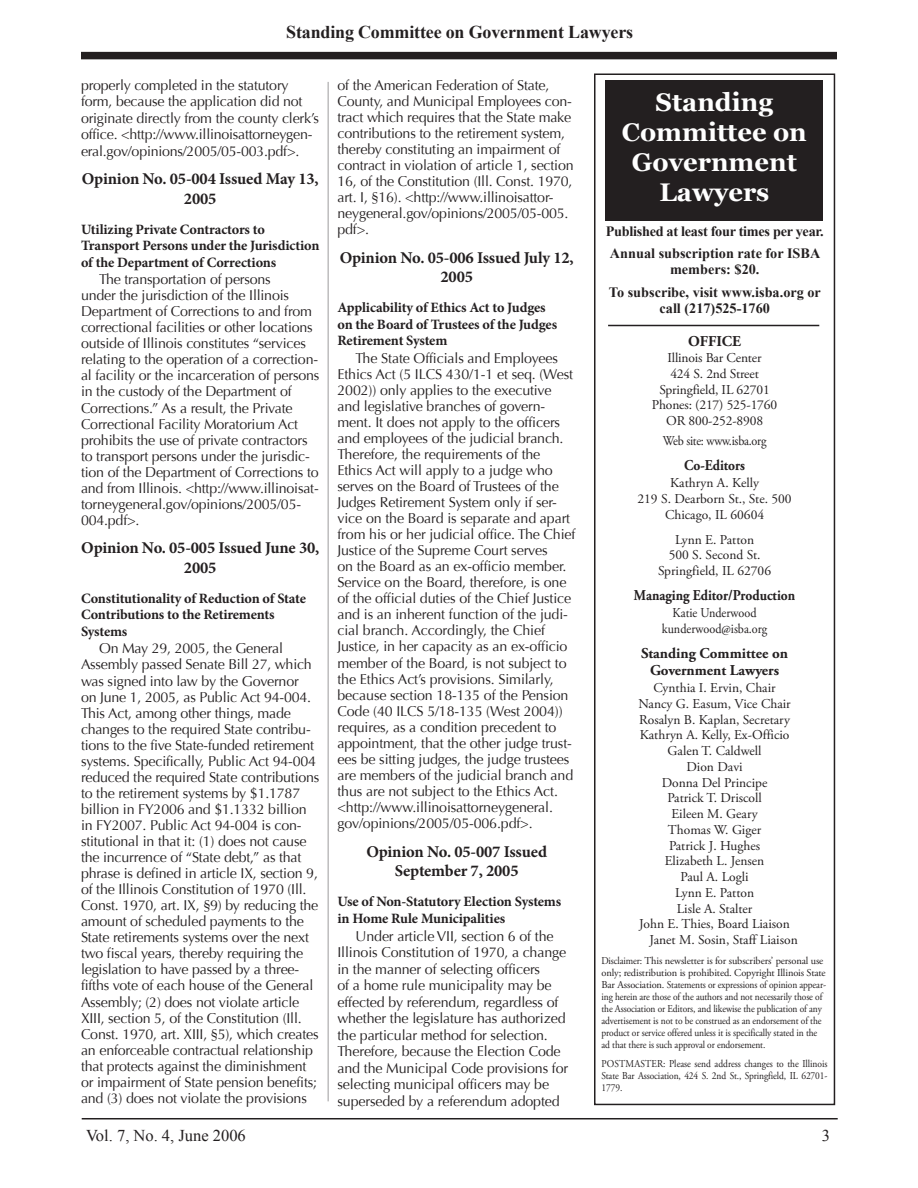
<style>
.page{position:relative;width:918px;height:1188px;background:#fff}
.page>*{position:absolute;margin:0;border:0;box-sizing:border-box;transform-origin:0 0}
.t1{font:700 25.5px/30px "Georgia";color:#fff;text-align:center}
.sub_headings{font:700 18px "Times New Roman";letter-spacing:-.01em;color:#231f20}
.sub_headings-2{font:700 16.5px/19.5px "Minion Pro";letter-spacing:-.01em;color:#231f20;text-align:center}
.t2{font:16.5px "Times New Roman";color:#231f20}
.t3{font:700 15px/16.5px "Adobe Garamond Pro";color:#231f20;text-align:center}
.t4{font:700 15px "Adobe Garamond Pro";color:#231f20;scale:.9 1}
.body_copy{font:14.25px/16px "Optima";letter-spacing:-.015em;color:#231f20}
.sub-sub_heading{font:700 14.25px/16.5px "Minion Pro";letter-spacing:-.015em;color:#231f20}
.t5{font:700 14.25px/15.8px "Times New Roman";color:#231f20;text-align:center}
.t6{font:700 14.25px "Times New Roman";letter-spacing:-.02em;color:#231f20}
.t7{font:13.5px/15.8px "Adobe Garamond Pro";color:#231f20;text-align:center}
.t8{font:13.5px "Adobe Garamond Pro";color:#231f20;scale:.9 1}
.t9{font:13.5px "Adobe Garamond Pro";letter-spacing:-.02em;color:#231f20;scale:.9 1}
.t10{font:10.5px/12px "Adobe Garamond Pro";letter-spacing:-.01em;color:#231f20;scale:.9 1}
</style>
<div class="page">
<div style="left:81px;top:52px;width:756px;height:7px;background:#231f20"></div>
<hr style="left:82px;top:1118px;width:756px;height:1px;background:#231f20">
<div style="left:594px;top:74px;width:241px;height:1031px;border:2px solid #231f20"></div>
<div style="left:606px;top:80px;width:217px;height:140px;background:#231f20"></div>
<hr style="left:608px;top:325px;width:211px;height:1px;background:#231f20">
<hr style="left:327px;top:82px;width:2px;height:1019px;background:#231f20">
<p class="sub_headings" style="left:286px;top:21px;width:348px">Standing Committee on Government Lawyers</p>
<p class="body_copy" style="left:81px;top:77px;width:240px;line-height:16.5px">properly completed in the statutory form, because the application did not originate directly from the county clerk’s office. &lt;http://www.illinoisattorneygen&shy;eral.gov/opinions/2005/05-003.pdf&gt;.</p>
<p class="sub_headings-2" style="left:82px;top:169px;width:238px">Opinion No. 05-004 Issued May 13,<br>2005</p>
<p class="sub-sub_heading" style="left:81px;top:221px;width:240px">Utilizing Private Contractors to<br>Transport Persons under the Jurisdiction of the Department of Corrections</p>
<p class="body_copy" style="left:81px;top:271px;width:240px;text-indent:18px">The transportation of persons<br>under the jurisdiction of the Illinois Department of Corrections to and from correctional facilities or other locations outside of Illinois constitutes “services relating to the operation of a correction&shy;al facility or the incarceration of persons in the custody of the Department of Corrections.” As a result, the Private Correctional Facility Moratorium Act prohibits the use of private contractors to transport persons under the jurisdic&shy;tion of the Department of Corrections to and from Illinois. &lt;http://www.illinoisat&shy;torneygeneral.gov/opinions/2005/05- 004.pdf&gt;.</p>
<p class="sub_headings-2" style="left:81px;top:538px;width:240px">Opinion No. 05-005 Issued June 30,<br>2005</p>
<p class="sub-sub_heading" style="left:81px;top:590px;width:226px">Constitutionality of Reduction of State<br>Contributions to the Retirements<br>Systems</p>
<p class="body_copy" style="left:81px;top:641px;width:240px;text-indent:18px">On May 29, 2005, the General Assembly passed Senate Bill 27, which was signed into law by the Governor<br>on June 1, 2005, as Public Act 94-004.<br>This Act, among other things, made changes to the required State contribu&shy;tions to the five State-funded retirement systems. Specifically, Public Act 94-004 reduced the required State contributions to the retirement systems by $1.1787 billion in FY2006 and $1.1332 billion in FY2007. Public Act 94-004 is con&shy;stitutional in that it: (1) does not cause the incurrence of “State debt,” as that phrase is defined in article IX, section 9, of the Illinois Constitution of 1970 (Ill.<br>Const. 1970, art. IX, §9) by reducing the amount of scheduled payments to the State retirements systems over the next two fiscal years, thereby requiring the legislation to have passed by a three&shy;fifths vote of each house of the General Assembly; (2) does not violate article XIII, section 5, of the Constitution (Ill.<br>Const. 1970, art. XIII, §5), which creates an enforceable contractual relationship that protects against the diminishment or impairment of State pension benefits; and (3) does not violate the provisions</p>
<p class="t2" style="left:86px;top:1126px;width:161px">Vol. 7, No. 4, June 2006</p>
<p class="body_copy" style="left:338px;top:77px;width:238px">of the American Federation of State, County, and Municipal Employees con&shy;tract which requires that the State make contributions to the retirement system, thereby constituting an impairment of contract in violation of article 1, section 16, of the Constitution (Ill. Const. 1970, art. I, §16). &lt;http://www.illinoisattor&shy;neygeneral.gov/opinions/2005/05-005. pdf&gt;.</p>
<p class="sub_headings-2" style="left:340px;top:247px;width:236px">Opinion No. 05-006 Issued July 12,<br>2005</p>
<p class="sub-sub_heading" style="left:338px;top:299px;width:221px">Applicability of Ethics Act to Judges on the Board of Trustees of the Judges<br>Retirement System</p>
<p class="body_copy" style="left:338px;top:350px;width:239px;text-indent:18px">The State Officials and Employees Ethics Act (5 ILCS 430/1-1 et seq. (West 2002)) only applies to the executive and legislative branches of govern&shy;ment. It does not apply to the officers and employees of the judicial branch.<br>Therefore, the requirements of the Ethics Act will apply to a judge who serves on the Board of Trustees of the Judges Retirement System only if ser&shy;vice on the Board is separate and apart from his or her judicial office. The Chief Justice of the Supreme Court serves<br>on the Board as an ex-officio member.<br>Service on the Board, therefore, is one of the official duties of the Chief Justice and is an inherent function of the judi&shy;cial branch. Accordingly, the Chief Justice, in her capacity as an ex-officio member of the Board, is not subject to the Ethics Act’s provisions. Similarly, because section 18-135 of the Pension Code (40 ILCS 5/18-135 (West 2004)) requires, as a condition precedent to appointment, that the other judge trust&shy;ees be sitting judges, the judge trustees are members of the judicial branch and thus are not subject to the Ethics Act. &lt;http://www.illinoisattorneygeneral. gov/opinions/2005/05-006.pdf&gt;.</p>
<p class="sub_headings-2" style="left:366px;top:842px;width:182px">Opinion No. 05-007 Issued<br>September 7, 2005</p>
<p class="sub-sub_heading" style="left:338px;top:894px;width:225px">Use of Non-Statutory Election Systems in Home Rule Municipalities</p>
<p class="body_copy" style="left:338px;top:928px;width:232px;line-height:16.5px;text-indent:18px">Under article VII, section 6 of the Illinois Constitution of 1970, a change in the manner of selecting officers<br>of a home rule municipality may be effected by referendum, regardless of whether the legislature has authorized the particular method for selection.<br>Therefore, because the Election Code and the Municipal Code provisions for selecting municipal officers may be superseded by a referendum adopted</p>
<p class="t1" style="left:622px;top:87px;width:187px">Standing<br>Committee on<br>Government<br>Lawyers</p>
<p class="t6" style="left:606px;top:223px;width:220px">Published at least four times per year.</p>
<p class="t5" style="left:610px;top:245px;width:212px">Annual subscription rate for ISBA members: $20.</p>
<p class="t5" style="left:609px;top:284px;width:214px">To subscribe, visit www.isba.org or call (217)525-1760</p>
<p class="t3" style="left:688px;top:334px;width:55px">OFFICE</p>
<p class="t7" style="left:668px;top:350px;width:96px">Illinois Bar Center</p>
<p class="t7" style="left:670px;top:366px;width:90px">424 S. 2nd Street</p>
<p class="t7" style="left:659px;top:382px;width:112px">Springfield, IL 62701</p>
<p class="t7" style="left:652px;top:398px;width:127px">Phones: (217) 525-1760<br>OR 800-252-8908</p>
<p class="t9" style="left:663px;top:433px;width:117px">Web site: www.isba.org</p>
<p class="t4" style="left:684px;top:457px;width:69px">Co-Editors</p>
<p class="t7" style="left:670px;top:476px;width:90px">Kathryn A. Kelly</p>
<p class="t7" style="left:637px;top:491px;width:156px">219 S. Dearborn St., Ste. 500</p>
<p class="t7" style="left:665px;top:507px;width:101px">Chicago, IL 60604</p>
<p class="t7" style="left:675px;top:532px;width:81px">Lynn E. Patton</p>
<p class="t7" style="left:669px;top:548px;width:93px">500 S. Second St.</p>
<p class="t7" style="left:658px;top:563px;width:115px">Springfield, IL 62706</p>
<p class="t4" style="left:634px;top:586px;width:181px">Managing Editor/Production</p>
<p class="t8" style="left:673px;top:605px;width:95px">Katie Underwood</p>
<p class="t8" style="left:662px;top:620px;width:119px">kunderwood@isba.org</p>
<p class="t3" style="left:641px;top:646px;width:148px">Standing Committee on<br>Government Lawyers</p>
<p class="t7" style="left:654px;top:680px;width:124px">Cynthia I. Ervin, Chair</p>
<p class="t7" style="left:638px;top:696px;width:154px">Nancy G. Easum, Vice Chair</p>
<p class="t7" style="left:639px;top:712px;width:152px">Rosalyn B. Kaplan, Secretary</p>
<p class="t7" style="left:640px;top:728px;width:151px">Kathryn A. Kelly, Ex-Officio</p>
<p class="t7" style="left:668px;top:743px;width:95px">Galen T. Caldwell</p>
<p class="t7" style="left:687px;top:759px;width:58px">Dion Davi</p>
<p class="t7" style="left:662px;top:775px;width:107px">Donna Del Principe</p>
<p class="t7" style="left:667px;top:791px;width:96px">Patrick T. Driscoll</p>
<p class="t7" style="left:671px;top:806px;width:88px">Eileen M. Geary</p>
<p class="t7" style="left:668px;top:822px;width:95px">Thomas W. Giger</p>
<p class="t7" style="left:669px;top:838px;width:93px">Patrick J. Hughes</p>
<p class="t7" style="left:665px;top:854px;width:101px">Elizabeth L. Jensen</p>
<p class="t7" style="left:681px;top:869px;width:69px">Paul A. Logli</p>
<p class="t7" style="left:675px;top:885px;width:81px">Lynn E. Patton</p>
<p class="t7" style="left:677px;top:901px;width:77px">Lisle A. Stalter</p>
<p class="t7" style="left:639px;top:917px;width:152px">John E. Thies, Board Liaison</p>
<p class="t7" style="left:649px;top:932px;width:150px">Janet M. Sosin, Staff Liaison</p>
<p class="t10" style="left:602px;top:955px;width:251px">Disclaimer: This newsletter is for subscribers’ personal use only; redistribution is prohibited. Copyright Illinois State Bar Association. Statements or expressions of opinion appear&shy;ing herein are those of the authors and not necessarily those of the Association or Editors, and likewise the publication of any advertisement is not to be construed as an endorsement of the product or service offered unless it is specifically stated in the ad that there is such approval or endorsement.</p>
<p class="t10" style="left:602px;top:1058px;width:14px">Postmaster</p>
<p class="t10" style="left:602px;top:1058px;width:253px;text-align:justify;text-indent:62px">: Please send address changes to the Illinois State Bar Association, 424 S. 2nd St., Springfield, IL 62701- 1779.</p>
</div>
